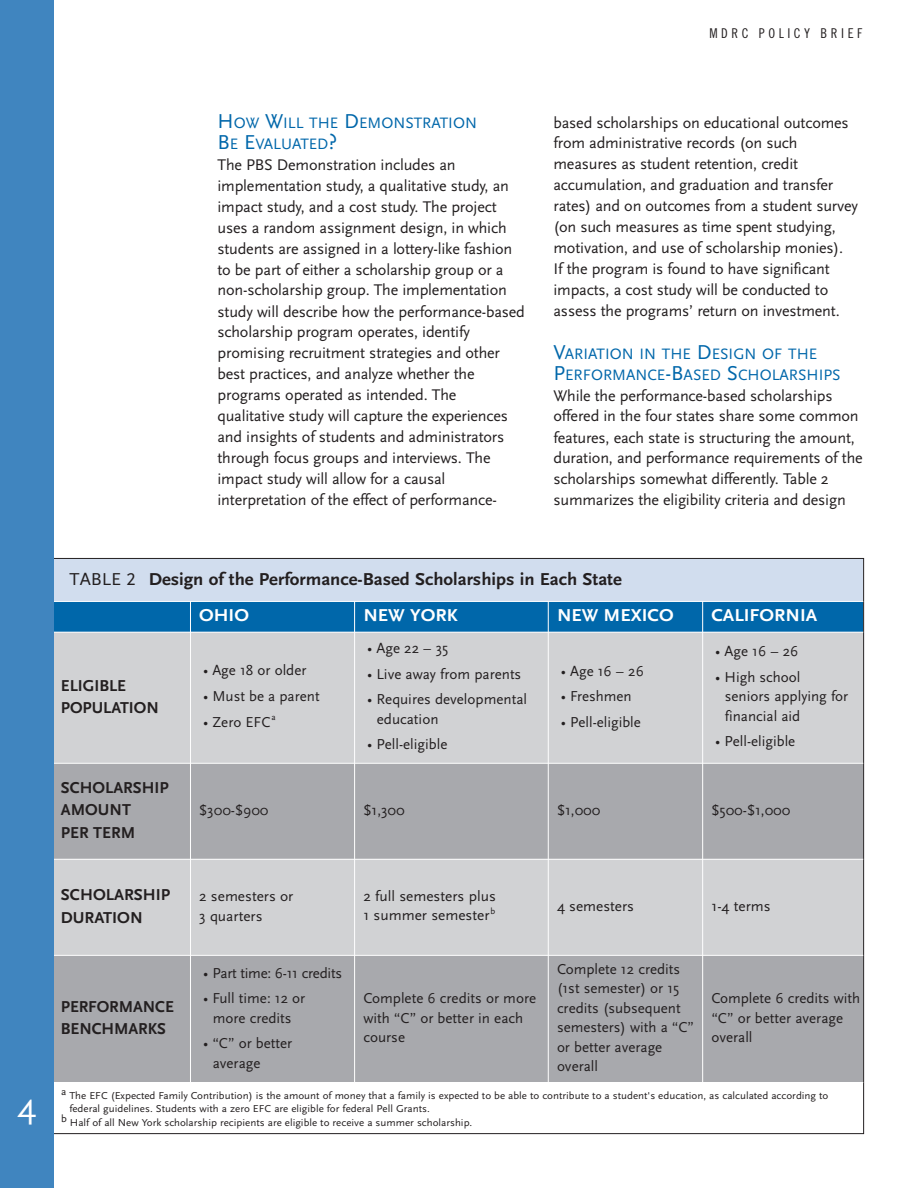
<style>
.page{position:relative;width:918px;height:1188px;background:#fff}
.page>*{position:absolute;margin:0;border:0;box-sizing:border-box;transform-origin:0 0}
.t1{font:36px "Scala Sans";color:#fff}
.t2{font:700 18px/35.7px "Scala Sans";color:#231f20;scale:1.04 1}
.t3{font:700 18px "Scala Sans";color:#fff;scale:1.06 1}
.t4{font:700 18px "Scala Sans";color:#fff;scale:1.07 1}
.t5{font:700 16.5px/22.5px "Scala Sans";color:#231f20}
.t6{font:16.2px/21px "Scala Sans";letter-spacing:-.01em;color:#231f20}
.t7{font:15.75px/21px "Scala Sans";color:#0067aa}
.t8{font:15px/19.5px "Scala Sans";color:#231f20}
.t9{font:13.5px "Trade Gothic Cond Eighteen";letter-spacing:.26em;color:#231f20}
.t10{font:10.5px/13.5px "Scala Sans";color:#231f20;scale:1.05 1}
.s1{font-size:21px}
.s2{font-family:"Scala Sans Caps";font-weight:400}
.s3{color:#fff}
</style>
<div class="page">
<div style="left:53px;top:559px;width:810px;height:42px;background:#d1ddee"></div>
<div style="left:53px;top:601px;width:137px;height:31px;background:#0067aa"></div>
<div style="left:190px;top:601px;width:165px;height:31px;background:#0067aa"></div>
<div style="left:355px;top:601px;width:193px;height:31px;background:#0067aa"></div>
<div style="left:548px;top:601px;width:155px;height:31px;background:#0067aa"></div>
<div style="left:703px;top:601px;width:160px;height:31px;background:#0067aa"></div>
<div style="left:53px;top:632px;width:137px;height:131px;background:#d1d2d4"></div>
<div style="left:190px;top:632px;width:165px;height:131px;background:#d1d2d4"></div>
<div style="left:355px;top:632px;width:193px;height:131px;background:#d1d2d4"></div>
<div style="left:548px;top:632px;width:155px;height:131px;background:#d1d2d4"></div>
<div style="left:703px;top:632px;width:160px;height:131px;background:#d1d2d4"></div>
<div style="left:53px;top:763px;width:137px;height:96px;background:#a8a9ad"></div>
<div style="left:190px;top:763px;width:165px;height:96px;background:#a8a9ad"></div>
<div style="left:355px;top:763px;width:193px;height:96px;background:#a8a9ad"></div>
<div style="left:548px;top:763px;width:155px;height:96px;background:#a8a9ad"></div>
<div style="left:703px;top:763px;width:160px;height:96px;background:#a8a9ad"></div>
<div style="left:53px;top:859px;width:137px;height:96px;background:#d1d2d4"></div>
<div style="left:190px;top:859px;width:165px;height:96px;background:#d1d2d4"></div>
<div style="left:355px;top:859px;width:193px;height:96px;background:#d1d2d4"></div>
<div style="left:548px;top:859px;width:155px;height:96px;background:#d1d2d4"></div>
<div style="left:703px;top:859px;width:160px;height:96px;background:#d1d2d4"></div>
<div style="left:53px;top:955px;width:137px;height:128px;background:#a8a9ad"></div>
<div style="left:190px;top:955px;width:165px;height:128px;background:#a8a9ad"></div>
<div style="left:355px;top:955px;width:193px;height:128px;background:#a8a9ad"></div>
<div style="left:548px;top:955px;width:155px;height:128px;background:#a8a9ad"></div>
<div style="left:703px;top:955px;width:160px;height:128px;background:#a8a9ad"></div>
<hr style="left:190px;top:601px;width:1px;height:482px;background:#fff">
<hr style="left:354px;top:601px;width:1px;height:482px;background:#fff">
<hr style="left:548px;top:601px;width:1px;height:482px;background:#fff">
<hr style="left:702px;top:601px;width:1px;height:482px;background:#fff">
<hr style="left:53px;top:601px;width:810px;height:1px;background:#fff">
<hr style="left:53px;top:632px;width:810px;height:1px;background:#fff">
<hr style="left:53px;top:763px;width:810px;height:1px;background:#fff">
<hr style="left:53px;top:859px;width:810px;height:1px;background:#fff">
<hr style="left:53px;top:955px;width:810px;height:1px;background:#fff">
<hr style="left:53px;top:1082px;width:810px;height:1px;background:#fff">
<div style="left:0;top:0;width:54px;height:1188px;background:#4085bf"></div>
<p class="t9" style="left:709px;top:28px;width:155px">MDRC POLICY BRIEF</p>
<h1 class="t1" style="left:18px;top:1084px;width:20px">4</h1>
<p class="t7" style="left:218px;top:112px;width:261px"><span class="s1">H</span>OW <span class="s1">W</span>ILL THE <span class="s1">D</span>EMONSTRATION<br><span class="s1">B</span>E <span class="s1">E</span>VALUATED<span class="s1">?</span></p>
<p class="t6" style="left:218px;top:153px;width:309px">The PBS Demonstration includes an implementation study, a qualitative study, an impact study, and a cost study. The project uses a random assignment design, in which students are assigned in a lottery-like fashion to be part of either a scholarship group or a non-scholarship group. The implementation study will describe how the performance-based scholarship program operates, identify promising recruitment strategies and other best practices, and analyze whether the programs operated as intended. The qualitative study will capture the experiences and insights of students and administrators through focus groups and interviews. The impact study will allow for a causal interpretation of the effect of performance-</p>
<p class="t6" style="left:554px;top:111px;width:306px">based scholarships on educational outcomes from administrative records (on such measures as student retention, credit accumulation, and graduation and transfer rates) and on outcomes from a student survey (on such measures as time spent studying, motivation, and use of scholarship monies).<br>If the program is found to have significant impacts, a cost study will be conducted to assess the programs’ return on investment.</p>
<p class="t7" style="left:554px;top:343px;width:289px"><span class="s1">V</span>ARIATION IN THE <span class="s1">D</span>ESIGN OF THE<br><span class="s1">P</span>ERFORMANCE<span class="s1">-B</span>ASED <span class="s1">S</span>CHOLARSHIPS</p>
<p class="t6" style="left:554px;top:384px;width:311px">While the performance-based scholarships offered in the four states share some common features, each state is structuring the amount, duration, and performance requirements of the scholarships somewhat differently. Table 2 summarizes the eligibility criteria and design</p>
<p class="t2" style="left:199px;top:561px;width:408px;text-indent:-130px"><span class="s2">TABLE 2</span> Design of the Performance-Based Scholarships in Each State<br><span class="s3">OHIO</span></p>
<p class="t4" style="left:363px;top:604px;width:90px">NEW YORK</p>
<p class="t3" style="left:557px;top:604px;width:112px">NEW MEXICO</p>
<p class="t3" style="left:711px;top:604px;width:101px">CALIFORNIA</p>
<p class="t5" style="left:61px;top:674px;width:99px">ELIGIBLE<br>POPULATION</p>
<p class="t5" style="left:61px;top:776px;width:109px">SCHOLARSHIP<br>AMOUNT<br>PER TERM</p>
<p class="t8" style="left:203px;top:661px;width:105px">• Age 18 or older</p>
<p class="t8" style="left:203px;top:686px;width:118px">• Must be a parent</p>
<p class="t8" style="left:203px;top:712px;width:74px">• Zero EFC<sup>a</sup></p>
<p class="t8" style="left:367px;top:638px;width:83px">• Age 22 – 35</p>
<p class="t8" style="left:367px;top:664px;width:156px">• Live away from parents</p>
<p class="t8" style="left:377px;top:689px;width:152px;text-indent:-10px">• Requires developmental education</p>
<p class="t8" style="left:367px;top:735px;width:82px">• Pell-eligible</p>
<p class="t8" style="left:561px;top:661px;width:85px">• Age 16 – 26</p>
<p class="t8" style="left:561px;top:686px;width:73px">• Freshmen</p>
<p class="t8" style="left:561px;top:712px;width:82px">• Pell-eligible</p>
<p class="t8" style="left:715px;top:641px;width:85px">• Age 16 – 26</p>
<p class="t8" style="left:725px;top:667px;width:125px;text-indent:-10px">• High school seniors applying for financial aid</p>
<p class="t8" style="left:715px;top:732px;width:82px">• Pell-eligible</p>
<p class="t8" style="left:199px;top:800px;width:71px">$300-$900</p>
<p class="t8" style="left:363px;top:800px;width:43px">$1,300</p>
<p class="t8" style="left:557px;top:800px;width:45px">$1,000</p>
<p class="t8" style="left:711px;top:800px;width:81px">$500-$1,000</p>
<p class="t5" style="left:61px;top:883px;width:111px">SCHOLARSHIP<br>DURATION</p>
<p class="t8" style="left:199px;top:886px;width:96px">2 semesters or<br>3 quarters</p>
<p class="t8" style="left:363px;top:886px;width:134px">2 full semesters plus<br>1 summer semester<sup>b</sup></p>
<p class="t5" style="left:61px;top:995px;width:114px">PERFORMANCE<br>BENCHMARKS</p>
<p class="t8" style="left:203px;top:963px;width:141px">• Part time: 6-11 credits</p>
<p class="t8" style="left:203px;top:988px;width:104px;text-align:center">• Full time: 12 or more credits</p>
<p class="t8" style="left:213px;top:1033px;width:81px;text-indent:-10px">• “C” or better average</p>
<p class="t8" style="left:363px;top:988px;width:174px">Complete 6 credits or more with “C” or better in each course</p>
<p class="t8" style="left:557px;top:896px;width:79px">4 semesters</p>
<p class="t8" style="left:711px;top:896px;width:61px">1-4 terms</p>
<p class="t8" style="left:557px;top:959px;width:139px">Complete 12 credits (1st semester) or 15 credits (subsequent semesters) with a “C” or better average overall</p>
<p class="t8" style="left:711px;top:988px;width:150px">Complete 6 credits with “C” or better average overall</p>
<p class="t10" style="left:69px;top:1089px;width:725px;text-indent:-8px">a The EFC (Expected Family Contribution) is the amount of money that a family is expected to be able to contribute to a student's education, as calculated according to federal guidelines. Students with a zero EFC are eligible for federal Pell Grants.</p>
<p class="t10" style="left:61px;top:1116px;width:393px">b Half of all New York scholarship recipients are eligible to receive a summer scholarship.</p>
</div>
